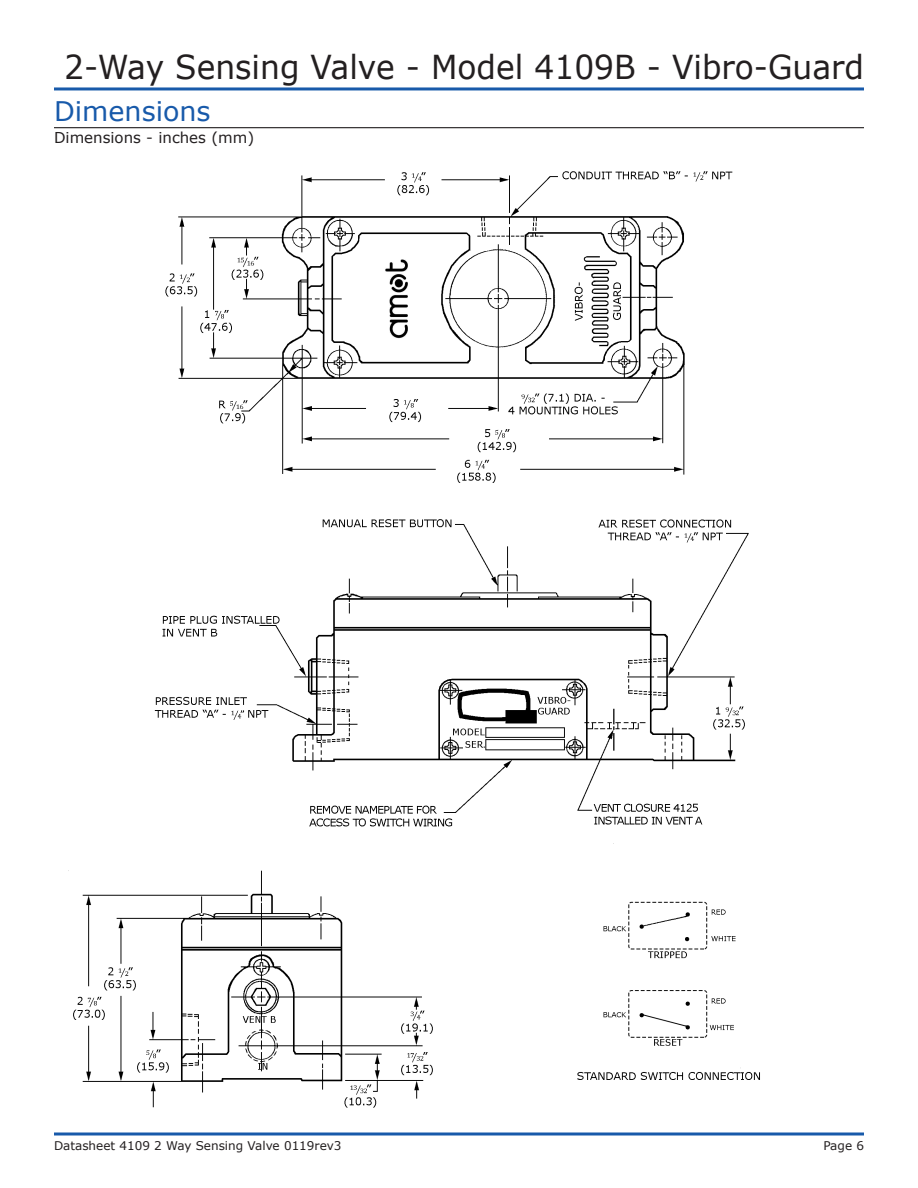
<style>
.page{position:relative;width:918px;height:1188px;background:#fff}
.page>*{position:absolute;margin:0;border:0;box-sizing:border-box;transform-origin:0 0}
.t1{font:33px "Verdana";color:#231f20;scale:.95 1}
.Datasheet{font:27px "Verdana";color:#185aaa}
.Datasheet-2{font:15px "Verdana";color:#231f20}
.t2{font:12px "Verdana";color:#231f20}
</style>
<div class="page">
<hr style="left:54px;top:87px;width:810px;height:3px;background:#185aaa">
<svg style="left:54px;top:1132px;width:810px;height:4px;background:#5183bf"></svg>
<img style="left:165px;top:171px;width:568px;height:312px">
<hr style="left:54px;top:127px;width:810px;height:1px;background:#231f20">
<img style="left:68px;top:870px;width:365px;height:238px">
<img style="left:577px;top:901px;width:183px;height:179px">
<img style="left:154px;top:519px;width:595px;height:308px">
<h1 class="t1" style="left:64px;top:45px;width:843px">2-Way Sensing Valve - Model 4109B - Vibro-Guard</h1>
<p class="Datasheet" style="left:54px;top:92px;width:158px">Dimensions</p>
<p class="Datasheet-2" style="left:54px;top:127px;width:202px">Dimensions - inches (mm)</p>
<p class="t2" style="left:54px;top:1138px;width:289px">Datasheet 4109 2 Way Sensing Valve 0119rev3</p>
<p class="t2" style="left:823px;top:1138px;width:42px">Page 6</p>
</div>
